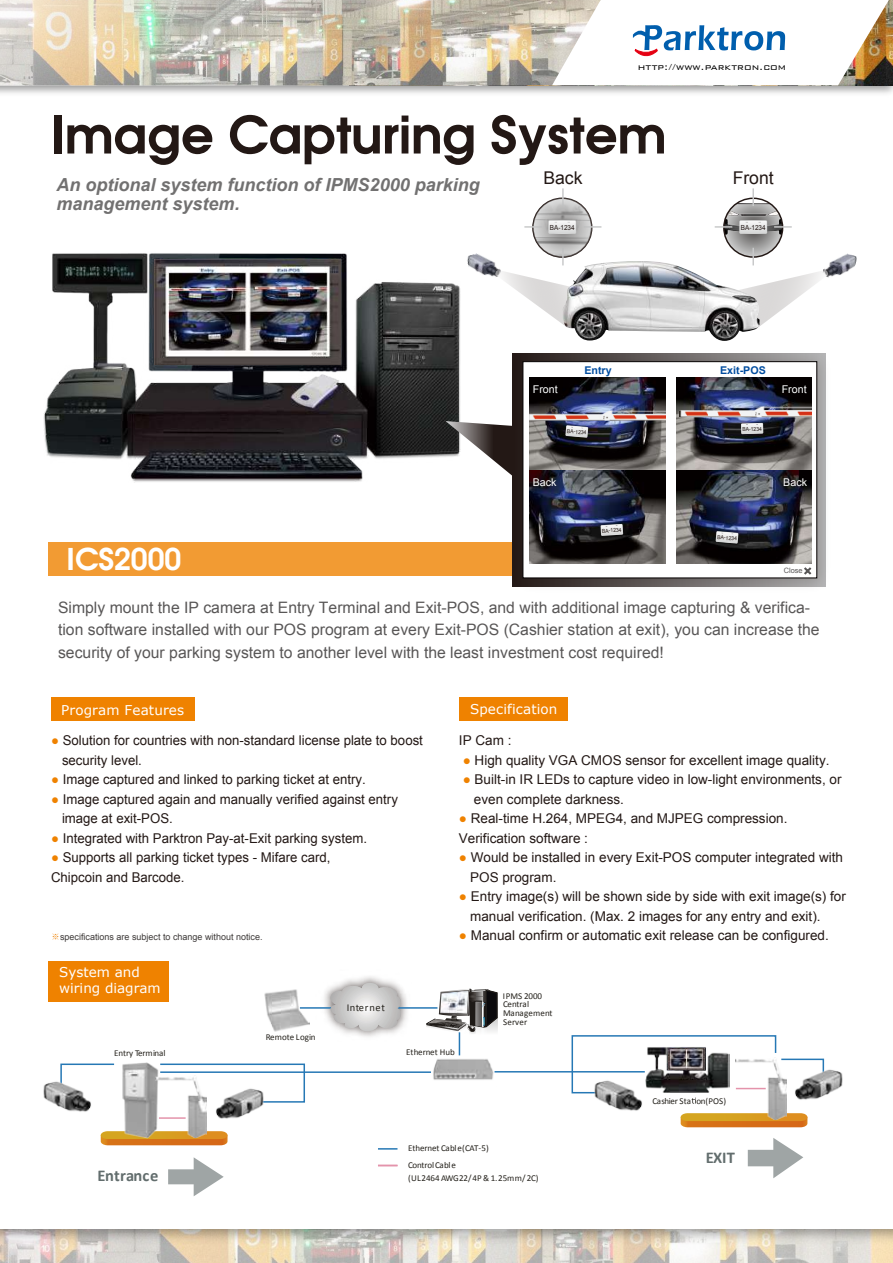
<style>
.page{position:relative;width:893px;height:1263px;background:#fff}
.page>*{position:absolute;margin:0;border:0;box-sizing:border-box;transform-origin:0 0}
.t1{font:600 51.3px "Atlanta";color:#231815}
.t2{font:600 30px "Atlanta";color:#fff}
.t3{font:italic 700 18px/18.8px "Arial";color:#727171}
.t4{font:17.55px "Arial";color:#231815}
.t5{font:700 16.5px "Calibri";letter-spacing:.005em;color:#626d6d}
.t6{font:15.75px/22.5px "Arial";color:#595757}
.t7{font:13.5px/19.5px "Arial";color:#231815}
.t8{font:13.5px/16.2px "Verdana";letter-spacing:.01em;color:#fff}
.t9{font:300 11.1px "Bank Gothic BT";color:#000}
.t10{font:10.65px "Arial";color:#fff}
.t11{font:700 10.65px "Arial";color:#004da0}
.t12{font:10.5px "Calibri";letter-spacing:.045em;color:#24211b}
.t13{font:9px/7.5px "Calibri";letter-spacing:-.005em;color:#24211b}
.t14{font:9px "Arial";color:#3e3a39}
.t15{font:9px "Calibri";letter-spacing:-.025em;color:#24211b}
.t16{font:7.35px "Arial";color:#595757}
.t17{font:7.05px "Arial";color:#231815;scale:.91 1}
.t18{font:5.55px "Arial";color:#231815;scale:.91 1}
.s1{color:#ef8200}
.s2{font-family:"Adobe Ming Std";font-weight:300;color:#ee8100}
</style>
<div class="page">
<img style="left:0;top:85px;width:893px;height:9px">
<svg style="left:632px;top:0;width:257px;height:85px"></svg>
<svg style="left:633px;top:25px;width:152px;height:32px"></svg>
<svg style="left:0;top:1249px;width:893px;height:13px;background:#dbd2c6"></svg>
<img style="left:0;top:1229px;width:893px;height:20px">
<hr style="left:0;top:1262px;width:893px;height:1px;background:#f5f5f5">
<div style="left:48px;top:543px;width:775px;height:33px;background:#f29b33"></div>
<img style="left:0;top:0;width:601px;height:85px">
<div style="left:51px;top:698px;width:144px;height:23px;background:#ef8200"></div>
<div style="left:459px;top:698px;width:108px;height:23px;background:#ef8200"></div>
<div style="left:48px;top:961px;width:121px;height:41px;background:#ef8200"></div>
<img style="left:482px;top:353px;width:344px;height:234px">
<div style="left:523px;top:361px;width:294px;height:217px;background:#fff"></div>
<svg style="left:804px;top:567px;width:8px;height:8px"></svg>
<img style="left:529px;top:377px;width:137px;height:186px">
<svg style="left:565px;top:426px;width:23px;height:12px"></svg>
<img style="left:529px;top:411px;width:137px;height:15px">
<img style="left:676px;top:377px;width:136px;height:186px">
<svg style="left:741px;top:423px;width:22px;height:11px"></svg>
<img style="left:676px;top:407px;width:136px;height:15px">
<svg style="left:716px;top:531px;width:22px;height:13px"></svg>
<svg style="left:600px;top:524px;width:23px;height:12px"></svg>
<svg style="left:724px;top:198px;width:59px;height:59px"></svg>
<img style="left:724px;top:198px;width:59px;height:37px">
<svg style="left:739px;top:220px;width:28px;height:14px"></svg>
<img style="left:829px;top:253px;width:28px;height:24px">
<img style="left:567px;top:261px;width:189px;height:80px">
<img style="left:467px;top:253px;width:28px;height:24px">
<img style="left:533px;top:198px;width:59px;height:59px">
<div style="left:723px;top:198px;width:60px;height:60px;border:1px solid #231815;border-radius:50%"></div>
<svg style="left:715px;top:226px;width:17px;height:2px"></svg>
<svg style="left:774px;top:226px;width:18px;height:2px"></svg>
<svg style="left:737px;top:248px;width:92px;height:81px"></svg>
<svg style="left:752px;top:188px;width:2px;height:18px"></svg>
<svg style="left:524px;top:226px;width:9px;height:2px"></svg>
<svg style="left:592px;top:226px;width:9px;height:2px"></svg>
<svg style="left:495px;top:248px;width:75px;height:79px"></svg>
<svg style="left:562px;top:188px;width:2px;height:10px"></svg>
<svg style="left:533px;top:198px;width:59px;height:59px;background:#b1b0b0"></svg>
<svg style="left:548px;top:220px;width:28px;height:14px"></svg>
<img style="left:43px;top:253px;width:418px;height:230px">
<img style="left:154px;top:259px;width:187px;height:106px">
<svg style="left:445px;top:421px;width:69px;height:57px"></svg>
<img style="left:274px;top:976px;width:133px;height:61px">
<svg style="left:101px;top:1131px;width:127px;height:14px"></svg>
<img style="left:120px;top:1062px;width:42px;height:77px">
<svg style="left:168px;top:1157px;width:56px;height:39px"></svg>
<hr style="left:494px;top:1071px;width:151px;height:1px;background:#2678b5">
<svg style="left:378px;top:1148px;width:19px;height:1px"></svg>
<svg style="left:378px;top:1165px;width:19px;height:1px"></svg>
<img style="left:155px;top:1076px;width:51px;height:61px">
<svg style="left:748px;top:1138px;width:55px;height:40px"></svg>
<svg style="left:681px;top:1113px;width:126px;height:14px"></svg>
<img style="left:735px;top:1103px;width:51px;height:16px">
<hr style="left:160px;top:1071px;width:271px;height:2px;background:#2678b5">
<hr style="left:300px;top:1007px;width:137px;height:2px;background:#2678b5">
<svg style="left:324px;top:983px;width:80px;height:50px;background:#d3d2d2"></svg>
<img style="left:423px;top:1055px;width:76px;height:25px">
<img style="left:264px;top:989px;width:45px;height:42px">
<svg style="left:159px;top:1063px;width:147px;height:40px"></svg>
<svg style="left:424px;top:989px;width:73px;height:66px"></svg>
<img style="left:428px;top:1019px;width:37px;height:6px">
<img style="left:440px;top:991px;width:28px;height:23px">
<svg style="left:571px;top:1035px;width:254px;height:68px"></svg>
<svg style="left:60px;top:1063px;width:55px;height:10px"></svg>
<img style="left:205px;top:1080px;width:64px;height:45px">
<img style="left:785px;top:1062px;width:58px;height:44px">
<img style="left:43px;top:1073px;width:48px;height:39px">
<img style="left:589px;top:1072px;width:64px;height:39px">
<img style="left:645px;top:1046px;width:85px;height:47px">
<img style="left:668px;top:1048px;width:37px;height:21px">
<p class="t9" style="left:638px;top:61px;width:150px">http://www.parktron.com</p>
<h1 class="t1" style="left:50px;top:98px;width:617px">Image Capturing System</h1>
<h3 class="t3" style="left:57px;top:176px;width:425px">An optional system function of IPMS2000 parking management system.</h3>
<p class="t4" style="left:543px;top:166px;width:41px">Back</p>
<p class="t4" style="left:733px;top:166px;width:43px">Front</p>
<p class="t17" style="left:550px;top:223px;width:29px">BA-1234</p>
<p class="t17" style="left:741px;top:223px;width:29px">BA-1234</p>
<h2 class="t2" style="left:67px;top:538px;width:116px">ICS2000</h2>
<p class="t10" style="left:533px;top:382px;width:26px">Front</p>
<p class="t11" style="left:584px;top:363px;width:29px">Entry</p>
<p class="t11" style="left:720px;top:363px;width:47px">Exit-POS</p>
<p class="t18" style="left:567px;top:427px;width:23px;rotate:5deg">BA-1234</p>
<p class="t18" style="left:742px;top:426px;width:23px;rotate:-2deg">BA-1234</p>
<p class="t10" style="left:782px;top:382px;width:26px">Front</p>
<p class="t10" style="left:533px;top:475px;width:25px">Back</p>
<p class="t10" style="left:783px;top:475px;width:25px">Back</p>
<p class="t18" style="left:602px;top:527px;width:23px;rotate:-4deg">BA-1234</p>
<p class="t18" style="left:718px;top:533px;width:23px;rotate:5deg">BA-1234</p>
<p class="t16" style="left:784px;top:566px;width:20px">Close</p>
<p class="t6" style="left:58px;top:596px;width:763px">Simply mount the IP camera at Entry Terminal and Exit-POS, and with additional image capturing &amp; verifica&shy;tion software installed with our POS program at every Exit-POS (Cashier station at exit), you can increase the security of your parking system to another level with the least investment cost required!</p>
<p class="t8" style="left:61px;top:702px;width:125px">Program Features</p>
<p class="t7" style="left:62px;top:731px;width:362px;text-indent:-11px"><span class="s1">●</span> Solution for countries with non-standard license plate to boost security level.</p>
<p class="t7" style="left:51px;top:770px;width:316px"><span class="s1">●</span> Image captured and linked to parking ticket at entry.</p>
<p class="t7" style="left:62px;top:789px;width:337px;text-indent:-11px"><span class="s1">●</span> Image captured again and manually verified against entry image at exit-POS.</p>
<p class="t7" style="left:51px;top:828px;width:318px"><span class="s1">●</span> Integrated with Parktron Pay-at-Exit parking system.</p>
<p class="t7" style="left:51px;top:848px;width:281px"><span class="s1">●</span> Supports all parking ticket types - Mifare card,<br>Chipcoin and Barcode.</p>
<p class="t14" style="left:51px;top:931px;width:213px"><span class="s2">※</span>specifications are subject to change without notice.</p>
<p class="t8" style="left:59px;top:964px;width:103px">System and wiring diagram</p>
<p class="t13" style="left:266px;top:1033px;width:51px">Remote Login</p>
<p class="t12" style="left:347px;top:1001px;width:40px">Internet</p>
<p class="t8" style="left:470px;top:701px;width:89px">Specification</p>
<p class="t7" style="left:459px;top:731px;width:54px">IP Cam :</p>
<p class="t7" style="left:463px;top:750px;width:368px"><span class="s1">●</span> High quality VGA CMOS sensor for excellent image quality.</p>
<p class="t7" style="left:474px;top:770px;width:369px;text-indent:-11px"><span class="s1">●</span> Built-in IR LEDs to capture video in low-light environments, or even complete darkness.</p>
<p class="t7" style="left:459px;top:809px;width:330px"><span class="s1">●</span> Real-time H.264, MPEG4, and MJPEG compression.<br>Verification software :</p>
<p class="t7" style="left:470px;top:848px;width:374px;text-indent:-11px"><span class="s1">●</span> Would be installed in every Exit-POS computer integrated with<br>POS program.</p>
<p class="t7" style="left:470px;top:887px;width:377px;text-indent:-11px"><span class="s1">●</span> Entry image(s) will be shown side by side with exit image(s) for manual verification. (Max. 2 images for any entry and exit).</p>
<p class="t7" style="left:459px;top:926px;width:371px"><span class="s1">●</span> Manual confirm or automatic exit release can be configured.</p>
<p class="t13" style="left:503px;top:992px;width:41px">IPMS 2000<br>Central</p>
<p class="t13" style="left:503px;top:1008px;width:51px;line-height:9px">Management<br>Server</p>
<p class="t13" style="left:114px;top:1049px;width:53px">Entry Terminal</p>
<p class="t13" style="left:406px;top:1048px;width:50px">Ethernet Hub</p>
<p class="t13" style="left:408px;top:1144px;width:82px">Ethernet Cable(CAT-5)</p>
<p class="t15" style="left:408px;top:1159px;width:50px">ControlCable</p>
<p class="t5" style="left:98px;top:1165px;width:62px">Entrance</p>
<p class="t13" style="left:408px;top:1174px;width:132px">(UL2464 AWG22/4P &amp; 1.25mm/2C)</p>
<p class="t13" style="left:652px;top:1097px;width:75px">Cashier Sta on(POS)</p>
<p class="t5" style="left:706px;top:1147px;width:31px">EXIT</p>
</div>
